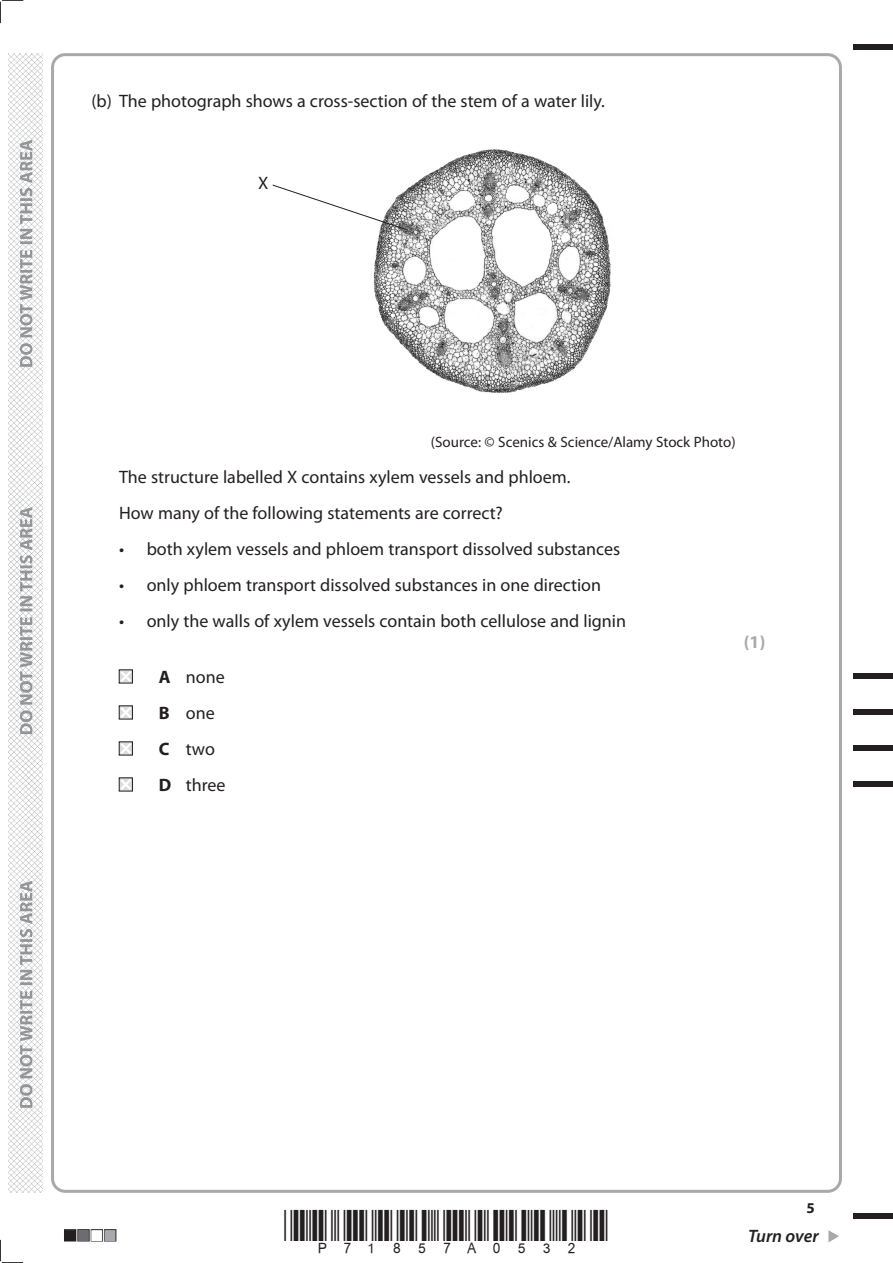
<style>
.page{position:relative;width:893px;height:1263px;background:#fff}
.page>*{position:absolute;margin:0;border:0;box-sizing:border-box;transform-origin:0 0}
.t1{font:18px/36px "Myriad Pro";color:#231f20}
.t2{font:italic 600 18px "Myriad Pro";letter-spacing:-.005em;color:#231f20}
.t3{font:700 18px "Myriad Pro";color:#a8a9ad}
.t4{font:15px "Myriad Pro";color:#231f20}
.t5{font:700 15px "Myriad Pro";color:#231f20}
.s1{font-weight:700}
</style>
<div class="page">
<img style="left:9px;top:53px;width:34px;height:1140px">
<svg style="left:828px;top:1230px;width:11px;height:12px"></svg>
<div style="left:853px;top:44px;width:40px;height:5px;background:#231f20"></div>
<div style="left:853px;top:1214px;width:40px;height:5px;background:#231f20"></div>
<svg style="left:0;top:0;width:23px;height:23px"></svg>
<svg style="left:0;top:1240px;width:23px;height:23px"></svg>
<svg style="left:20px;top:140px;width:12px;height:968px"></svg>
<img style="left:373px;top:149px;width:238px;height:244px">
<svg style="left:272px;top:184px;width:137px;height:47px"></svg>
<svg style="left:118px;top:669px;width:15px;height:15px"></svg>
<svg style="left:118px;top:705px;width:15px;height:15px"></svg>
<svg style="left:118px;top:741px;width:15px;height:15px"></svg>
<svg style="left:118px;top:777px;width:15px;height:15px"></svg>
<div style="left:853px;top:673px;width:40px;height:6px;background:#231f20"></div>
<div style="left:853px;top:709px;width:40px;height:6px;background:#231f20"></div>
<div style="left:853px;top:745px;width:40px;height:6px;background:#231f20"></div>
<div style="left:853px;top:781px;width:40px;height:6px;background:#231f20"></div>
<p class="t1" style="left:91px;top:83px;width:515px">(b) The photograph shows a cross-section of the stem of a water lily.</p>
<p class="t1" style="left:258px;top:164px;width:12px">X</p>
<p class="t4" style="left:431px;top:432px;width:306px">(Source: © Scenics &amp; Science/Alamy Stock Photo)</p>
<p class="t1" style="left:119px;top:458px;width:453px">The structure labelled X contains xylem vessels and phloem.<br>How many of the following statements are correct?</p>
<p class="t1" style="left:119px;top:530px;width:503px">• both xylem vessels and phloem transport dissolved substances</p>
<p class="t1" style="left:119px;top:566px;width:483px">• only phloem transport dissolved substances in one direction</p>
<p class="t1" style="left:119px;top:602px;width:509px">• only the walls of xylem vessels contain both cellulose and lignin</p>
<p class="t1" style="left:159px;top:659px;width:68px"><span class="s1">A</span> none<br><span class="s1">B</span> one<br><span class="s1">C</span> two<br><span class="s1">D</span> three</p>
<p class="t3" style="left:744px;top:630px;width:23px">(1)</p>
<p class="t5" style="left:806px;top:1198px;width:10px">5</p>
<p class="t2" style="left:748px;top:1225px;width:72px">Turn over</p>
</div>
